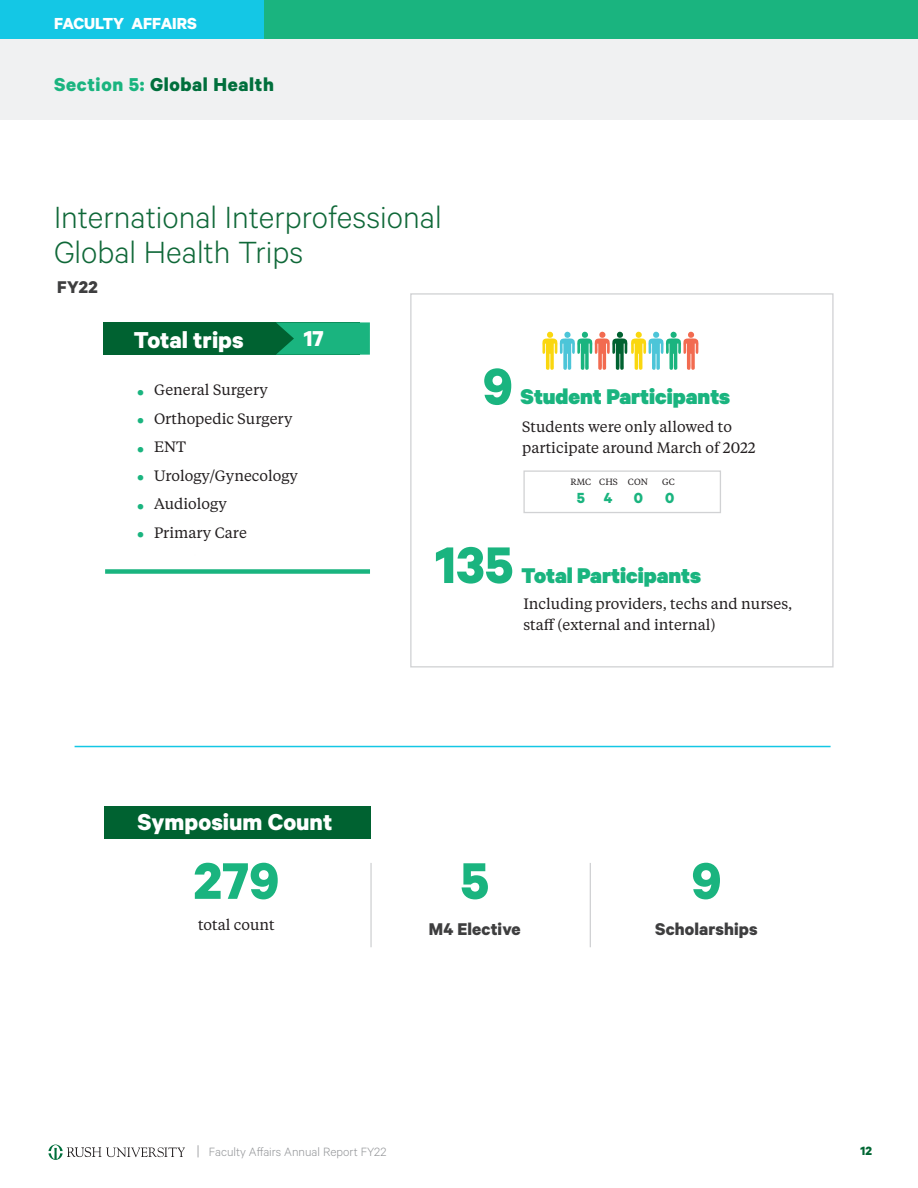
<style>
.page{position:relative;width:918px;height:1188px;background:#fff}
.page>*{position:absolute;margin:0;border:0;box-sizing:border-box;transform-origin:0 0}
.t1{font:700 57.9px "Calibre";color:#1ab47f}
.t2{font:300 34.5px/34.5px "Calibre";color:#0f6838}
.t3{font:700 25.95px "Calibre";color:#fff}
.t4{font:700 24.3px "Calibre";color:#fff}
.t5{font:900 24px "Calibre";color:#1ab47f}
.t6{font:700 21px "Calibre";letter-spacing:.03em;color:#006f3c}
.t7{font:700 19.2px "Calibre";letter-spacing:.005em;color:#3e3e3f}
.t8{font:700 18px "Calibre";color:#fff}
.t9{font:700 16.5px "Calibre";color:#1ab47f}
.t10{font:15px/21px "Tiempos Text";color:#231f20}
.t11{font:300 13.5px "Calibre";color:#939598}
.t12{font:700 13.5px "Calibre";color:#063}
.t13{font:9px "Tiempos Text";color:#231f20}
.s1{color:#1ab47f}
.s2{font-family:"Calibre";font-weight:700;font-size:16.5px;color:#1ab47f}
.s3{font-size:16.5px}
</style>
<div class="page">
<svg style="left:48px;top:1145px;width:137px;height:15px"></svg>
<div style="left:0;top:0;width:918px;height:120px;background:#f0f1f2"></div>
<div style="left:0;top:0;width:918px;height:39px;background:#1ab47f"></div>
<div style="left:0;top:0;width:264px;height:39px;background:#14c7e5"></div>
<div style="left:104px;top:807px;width:266px;height:32px;background:#006231"></div>
<div style="left:410px;top:293px;width:424px;height:375px;border:1px solid #d1d2d4"></div>
<svg style="left:542px;top:331px;width:157px;height:39px"></svg>
<hr style="left:75px;top:746px;width:756px;height:1px;background:#14c7e5">
<hr style="left:370px;top:863px;width:2px;height:84px;background:#d1d2d4">
<div style="left:523px;top:470px;width:198px;height:43px;border:1px solid #d1d2d4"></div>
<hr style="left:590px;top:863px;width:1px;height:84px;background:#d1d2d4">
<div style="left:104px;top:322px;width:256px;height:33px;background:#006231"></div>
<svg style="left:276px;top:322px;width:94px;height:33px;background:#17aa76"></svg>
<div style="left:105px;top:569px;width:265px;height:5px;background:#1ab47f"></div>
<p class="t8" style="left:54px;top:12px;width:145px">FACULTY AFFAIRS</p>
<p class="t6" style="left:54px;top:72px;width:221px"><span class="s1">Section 5:</span> Global Health</p>
<p class="t2" style="left:54px;top:199px;width:389px">International Interprofessional<br>Global Health Trips</p>
<p class="t7" style="left:57px;top:275px;width:42px">FY22</p>
<p class="t3" style="left:134px;top:324px;width:111px">Total trips</p>
<p class="t4" style="left:304px;top:323px;width:22px">17</p>
<p class="t10" style="left:138px;top:379px;width:132px"><span class="s2">•</span> General Surgery</p>
<p class="t10" style="left:138px;top:407px;width:156px"><span class="s2">•</span> Orthopedic Surgery</p>
<p class="t10" style="left:138px;top:436px;width:50px"><span class="s2">•</span> ENT</p>
<p class="t10" style="left:138px;top:464px;width:162px"><span class="s2">•</span> Urology/Gynecology</p>
<p class="t10" style="left:138px;top:493px;width:91px"><span class="s2">•</span> Audiology</p>
<p class="t10" style="left:138px;top:521px;width:111px"><span class="s2">•</span> Primary Care</p>
<p class="t3" style="left:138px;top:806px;width:196px">Symposium Count</p>
<p class="t1" style="left:194px;top:845px;width:87px">279</p>
<p class="t10" style="left:198px;top:914px;width:78px">total count</p>
<p class="t1" style="left:483px;top:351px;width:32px">9</p>
<p class="t5" style="left:521px;top:382px;width:211px">Student Participants</p>
<p class="t10" style="left:522px;top:415px;width:235px">Students were only allowed to participate around March of 2022</p>
<p class="t13" style="left:570px;top:475px;width:79px">RMC CHS CON</p>
<p class="t13" style="left:662px;top:475px;width:14px">GC</p>
<p class="t9" style="left:577px;top:488px;width:10px">5</p>
<p class="t9" style="left:604px;top:488px;width:10px">4</p>
<p class="t9" style="left:634px;top:488px;width:11px">0</p>
<p class="t9" style="left:665px;top:488px;width:11px">0</p>
<p class="t1" style="left:435px;top:530px;width:80px">135</p>
<p class="t5" style="left:521px;top:560px;width:181px">Total Participants</p>
<p class="t10" style="left:523px;top:593px;width:271px">Including providers, techs and nurses, staff (external and internal)</p>
<p class="t1" style="left:460px;top:845px;width:30px">5</p>
<p class="t7" style="left:429px;top:917px;width:93px">M4 Elective</p>
<p class="t1" style="left:691px;top:845px;width:32px">9</p>
<p class="t7" style="left:655px;top:917px;width:104px">Scholarships</p>
<p class="t11" style="left:197px;top:1144px;width:191px"><span class="s3">|</span> Faculty Affairs Annual Report FY22</p>
<p class="t12" style="left:861px;top:1143px;width:13px">12</p>
</div>
